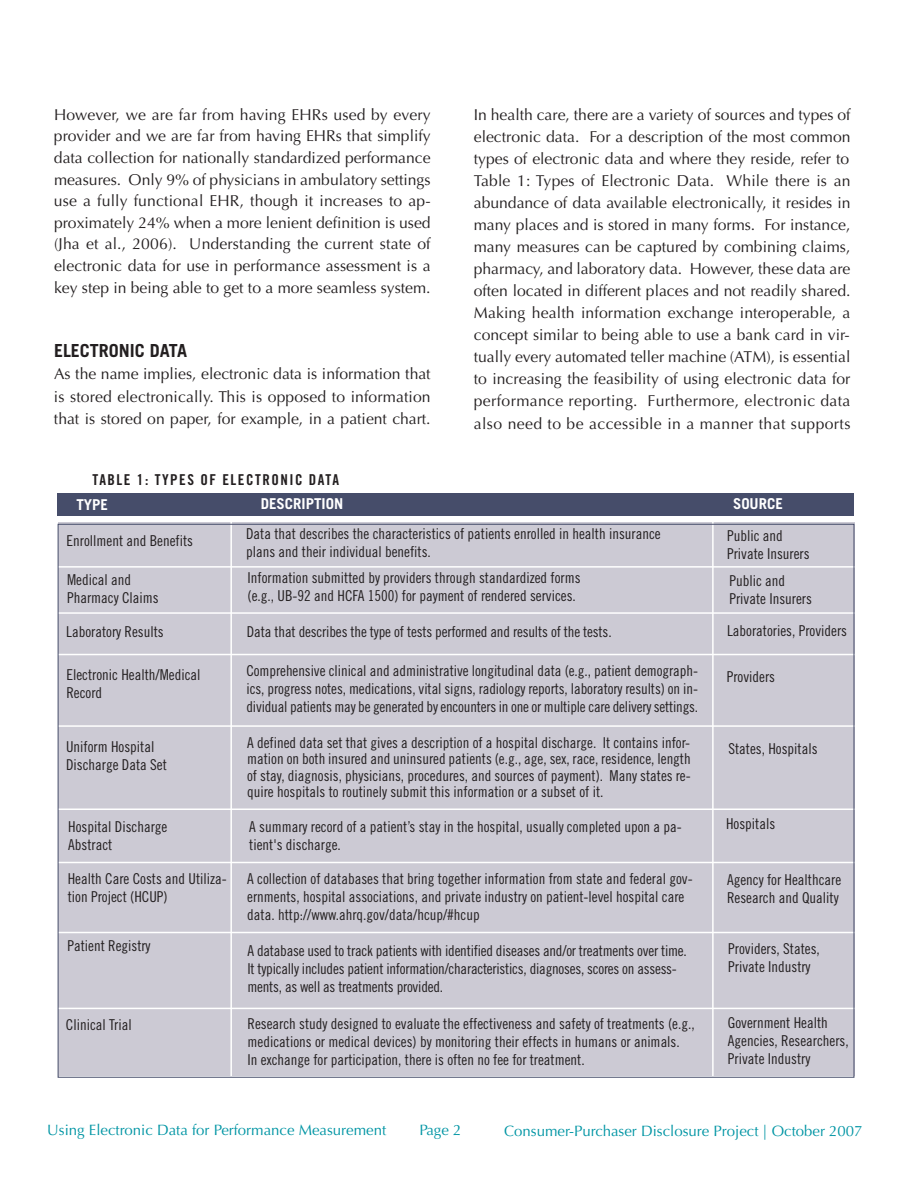
<style>
.page{position:relative;width:918px;height:1188px;background:#fff}
.page>*{position:absolute;margin:0;border:0;box-sizing:border-box;transform-origin:0 0}
.t1{font:700 18px "Trade Gothic";color:#231f20}
.t2{font:15.75px/22px "Optima";color:#231f20;text-align:justify}
.t3{font:15px/18px "Trade Gothic Cond Eighteen";color:#231f20}
.t4{font:15px "Optima";color:#0095a4}
.t5{font:15px "Trade Gothic Bold Cond Twenty";letter-spacing:.1em;color:#231f20}
.t6{font:700 15px "Trade Gothic";color:#fff}
</style>
<div class="page">
<div style="left:58px;top:522px;width:797px;height:554px;background:#cccad4"></div>
<hr style="left:230px;top:514px;width:2px;height:645px;background:#fff">
<hr style="left:712px;top:518px;width:2px;height:632px;background:#fff">
<hr style="left:51px;top:566px;width:816px;height:2px;background:#fff">
<hr style="left:51px;top:612px;width:818px;height:2px;background:#fff">
<hr style="left:50px;top:654px;width:817px;height:1px;background:#fff">
<hr style="left:54px;top:725px;width:814px;height:2px;background:#fff">
<hr style="left:54px;top:808px;width:814px;height:2px;background:#fff">
<hr style="left:53px;top:1008px;width:816px;height:1px;background:#fff">
<hr style="left:57px;top:862px;width:809px;height:1px;background:#fff">
<div style="left:58px;top:493px;width:796px;height:23px;background:#464d6a"></div>
<hr style="left:51px;top:932px;width:809px;height:1px;background:#fff">
<p class="t2" style="left:54px;top:105px;width:378px;line-height:21.6px">However, we are far from having EHRs used by every provider and we are far from having EHRs that simplify data collection for nationally standardized performance measures. Only 9% of physicians in ambulatory settings use a fully functional EHR, though it increases to ap&shy;proximately 24% when a more lenient definition is used (Jha et al., 2006). Understanding the current state of electronic data for use in performance assessment is a key step in being able to get to a more seamless system.</p>
<p class="t1" style="left:54px;top:344px;width:135px">ELECTRONIC DATA</p>
<p class="t2" style="left:54px;top:365px;width:378px">As the name implies, electronic data is information that is stored electronically. This is opposed to information that is stored on paper, for example, in a patient chart.</p>
<p class="t2" style="left:474px;top:105px;width:378px">In health care, there are a variety of sources and types of electronic data. For a description of the most common types of electronic data and where they reside, refer to Table 1: Types of Electronic Data. While there is an abundance of data available electronically, it resides in many places and is stored in many forms. For instance, many measures can be captured by combining claims, pharmacy, and laboratory data. However, these data are often located in different places and not readily shared.<br>Making health information exchange interoperable, a concept similar to being able to use a bank card in vir&shy;tually every automated teller machine (ATM), is essential to increasing the feasibility of using electronic data for performance reporting. Furthermore, electronic data also need to be accessible in a manner that supports</p>
<p class="t5" style="left:92px;top:474px;width:248px">TABLE 1: TYPES OF ELECTRONIC DATA</p>
<p class="t6" style="left:76px;top:499px;width:33px">TYPE</p>
<p class="t6" style="left:261px;top:498px;width:84px">DESCRIPTION</p>
<p class="t6" style="left:733px;top:498px;width:51px">SOURCE</p>
<p class="t3" style="left:67px;top:533px;width:128px">Enrollment and Benefits</p>
<p class="t3" style="left:246px;top:526px;width:416px">Data that describes the characteristics of patients enrolled in health insurance plans and their individual benefits.</p>
<p class="t3" style="left:248px;top:570px;width:335px">Information submitted by providers through standardized forms (e.g., UB-92 and HCFA 1500) for payment of rendered services.</p>
<p class="t3" style="left:727px;top:528px;width:84px">Public and<br>Private Insurers</p>
<p class="t3" style="left:729px;top:573px;width:84px">Public and<br>Private Insurers</p>
<p class="t3" style="left:67px;top:572px;width:93px">Medical and<br>Pharmacy Claims</p>
<p class="t3" style="left:66px;top:624px;width:99px">Laboratory Results</p>
<p class="t3" style="left:247px;top:624px;width:366px">Data that describes the type of tests performed and results of the tests.</p>
<p class="t3" style="left:727px;top:623px;width:121px">Laboratories, Providers</p>
<p class="t3" style="left:66px;top:667px;width:136px">Electronic Health/Medical</p>
<p class="t3" style="left:727px;top:669px;width:50px">Providers</p>
<p class="t3" style="left:66px;top:685px;width:37px">Record</p>
<p class="t3" style="left:246px;top:663px;width:453px;text-align:justify">Comprehensive clinical and administrative longitudinal data (e.g., patient demograph&shy;ics, progress notes, medications, vital signs, radiology reports, laboratory results) on in&shy;dividual patients may be generated by encounters in one or multiple care delivery settings.</p>
<p class="t3" style="left:66px;top:738px;width:102px">Uniform Hospital<br>Discharge Data Set</p>
<p class="t3" style="left:247px;top:735px;width:445px;line-height:16.5px;text-align:justify">A defined data set that gives a description of a hospital discharge. It contains infor&shy;mation on both insured and uninsured patients (e.g., age, sex, race, residence, length of stay, diagnosis, physicians, procedures, and sources of payment). Many states re&shy;quire hospitals to routinely submit this information or a subset of it.</p>
<p class="t3" style="left:728px;top:741px;width:91px">States, Hospitals</p>
<p class="t3" style="left:68px;top:818px;width:101px">Hospital Discharge<br>Abstract</p>
<p class="t3" style="left:249px;top:818px;width:434px">A summary record of a patient’s stay in the hospital, usually completed upon a pa-</p>
<p class="t3" style="left:726px;top:816px;width:51px">Hospitals</p>
<p class="t3" style="left:249px;top:836px;width:93px">tient's discharge.</p>
<p class="t3" style="left:68px;top:871px;width:161px">Health Care Costs and Utiliza&shy;tion Project (HCUP)</p>
<p class="t3" style="left:247px;top:871px;width:447px">A collection of databases that bring together information from state and federal gov&shy;ernments, hospital associations, and private industry on patient-level hospital care data. http://www.ahrq.gov/data/hcup/#hcup</p>
<p class="t3" style="left:727px;top:871px;width:116px">Agency for Healthcare<br>Research and Quality</p>
<p class="t3" style="left:67px;top:938px;width:85px">Patient Registry</p>
<p class="t3" style="left:247px;top:943px;width:441px">A database used to track patients with identified diseases and/or treatments over time.<br>It typically includes patient information/characteristics, diagnoses, scores on assess&shy;ments, as well as treatments provided.</p>
<p class="t3" style="left:728px;top:941px;width:93px">Providers, States,<br>Private Industry</p>
<p class="t3" style="left:66px;top:1017px;width:67px">Clinical Trial</p>
<p class="t3" style="left:248px;top:1016px;width:449px">Research study designed to evaluate the effectiveness and safety of treatments (e.g., medications or medical devices) by monitoring their effects in humans or animals.<br>In exchange for participation, there is often no fee for treatment.</p>
<p class="t3" style="left:728px;top:1015px;width:122px">Government Health<br>Agencies, Researchers,<br>Private Industry</p>
<p class="t4" style="left:47px;top:1124px;width:340px">Using Electronic Data for Performance Measurement</p>
<p class="t4" style="left:419px;top:1124px;width:43px">Page 2</p>
<p class="t4" style="left:504px;top:1124px;width:360px">Consumer-Purchaser Disclosure Project | October 2007</p>
</div>
